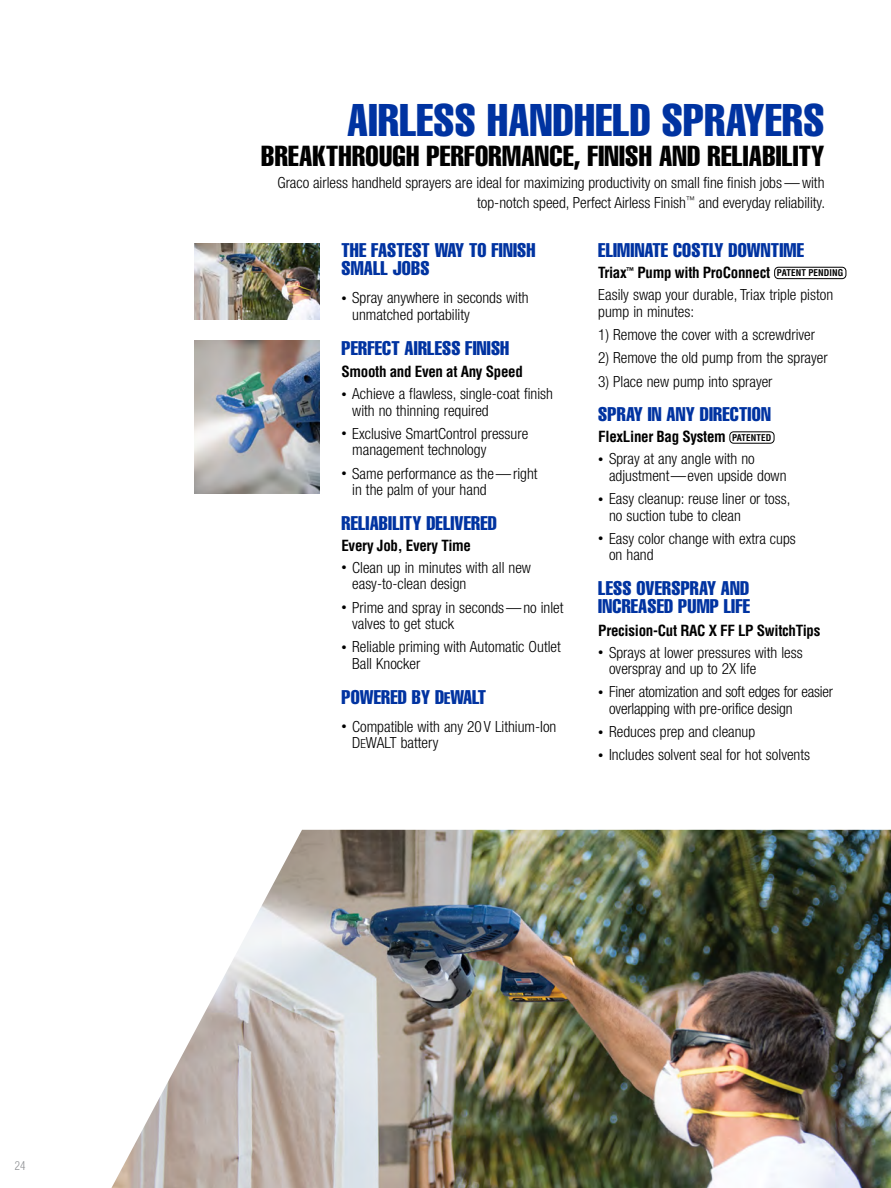
<style>
.page{position:relative;width:891px;height:1188px;background:#fff}
.page>*{position:absolute;margin:0;border:0;box-sizing:border-box;transform-origin:0 0}
.t1{font:45px "Helvetica LT Std Comp";letter-spacing:.01em;color:#0033a1}
.t2{font:28.5px "Helvetica LT Std Comp";letter-spacing:.01em;color:#000}
.t3{font:19.5px/18px "Helvetica LT Std Comp";letter-spacing:.01em;color:#0033a1}
.t4{font:300 condensed 15.3px/16.5px "Helvetica Neue LT Std";color:#000}
.t5{font:700 condensed 15px "Helvetica LT Std";letter-spacing:-.02em;color:#000}
.t6{font:300 condensed 12px "Helvetica LT Std";color:#939598}
.t7{font:700 condensed 9.15px "Helvetica LT Std";letter-spacing:.01em;color:#000}
.s1{font-size:10.5px}
.s2{font-size:16.5px}
.s3{font-size:12.3px}
</style>
<div class="page">
<img style="left:194px;top:243px;width:126px;height:76px">
<img style="left:194px;top:341px;width:126px;height:152px">
<div style="left:730px;top:432px;width:44px;height:12px;border:1px solid #000;border-radius:4px"></div>
<div style="left:774px;top:267px;width:72px;height:12px;border:1px solid #000;border-radius:4px"></div>
<img style="left:111px;top:830px;width:780px;height:358px">
<p class="t6" style="left:15px;top:1158px;width:12px">24</p>
<h1 class="t1" style="left:347px;top:91px;width:479px">AIRLESS HANDHELD SPRAYERS</h1>
<h2 class="t2" style="left:261px;top:138px;width:565px">BREAKTHROUGH PERFORMANCE, FINISH AND RELIABILITY</h2>
<p class="t4" style="left:277px;top:173px;width:549px;line-height:19.5px;text-align:right">Graco airless handheld sprayers are ideal for maximizing productivity on small fine finish jobs — with top-notch speed, Perfect Airless Finish<sup>™</sup> and everyday reliability.</p>
<p class="t3" style="left:341px;top:241px;width:196px">THE FASTEST WAY TO FINISH<br>SMALL JOBS</p>
<p class="t4" style="left:352px;top:290px;width:178px;text-indent:-11px"><span class="s1">•</span> Spray anywhere in seconds with unmatched portability</p>
<p class="t3" style="left:341px;top:339px;width:169px">PERFECT AIRLESS FINISH</p>
<p class="t5" style="left:341px;top:362px;width:183px">Smooth and Even at Any Speed</p>
<p class="t4" style="left:352px;top:385px;width:202px;text-indent:-11px"><span class="s1">•</span> Achieve a flawless, single-coat finish with no thinning required</p>
<p class="t4" style="left:352px;top:425px;width:178px;text-indent:-11px"><span class="s1">•</span> Exclusive SmartControl pressure management technology</p>
<p class="t4" style="left:352px;top:465px;width:187px;text-indent:-11px"><span class="s1">•</span> Same performance as the — right in the palm of your hand</p>
<p class="t3" style="left:341px;top:514px;width:157px">RELIABILITY DELIVERED</p>
<p class="t5" style="left:341px;top:536px;width:131px">Every Job, Every Time</p>
<p class="t4" style="left:352px;top:559px;width:180px;text-indent:-11px"><span class="s1">•</span> Clean up in minutes with all new easy-to-clean design</p>
<p class="t4" style="left:352px;top:599px;width:213px;text-indent:-11px"><span class="s1">•</span> Prime and spray in seconds — no inlet valves to get stuck</p>
<p class="t4" style="left:352px;top:639px;width:210px;text-indent:-11px"><span class="s1">•</span> Reliable priming with Automatic Outlet<br>Ball Knocker</p>
<p class="t3" style="left:341px;top:688px;width:146px">POWERED BY D<span class="s2">E</span>WALT</p>
<p class="t4" style="left:352px;top:718px;width:206px;text-indent:-11px"><span class="s1">•</span> Compatible with any 20 V Lithium-Ion<br>D<span class="s3">E</span>WALT battery</p>
<p class="t3" style="left:598px;top:241px;width:207px">ELIMINATE COSTLY DOWNTIME</p>
<p class="t5" style="left:598px;top:264px;width:173px">Triax<sup>™</sup> Pump with ProConnect</p>
<p class="t4" style="left:598px;top:287px;width:236px">Easily swap your durable, Triax triple piston pump in minutes:</p>
<p class="t4" style="left:598px;top:326px;width:218px">1) Remove the cover with a screwdriver</p>
<p class="t4" style="left:598px;top:349px;width:231px">2) Remove the old pump from the sprayer</p>
<p class="t4" style="left:598px;top:373px;width:176px">3) Place new pump into sprayer</p>
<p class="t3" style="left:598px;top:405px;width:174px">SPRAY IN ANY DIRECTION</p>
<p class="t5" style="left:598px;top:428px;width:129px">FlexLiner Bag System</p>
<p class="t4" style="left:609px;top:451px;width:179px;text-indent:-11px"><span class="s1">•</span> Spray at any angle with no adjustment— even upside down</p>
<p class="t4" style="left:609px;top:490px;width:183px;text-indent:-11px"><span class="s1">•</span> Easy cleanup: reuse liner or toss, no suction tube to clean</p>
<p class="t4" style="left:609px;top:530px;width:188px;text-indent:-11px"><span class="s1">•</span> Easy color change with extra cups on hand</p>
<p class="t3" style="left:598px;top:579px;width:153px">LESS OVERSPRAY AND<br>INCREASED PUMP LIFE</p>
<p class="t5" style="left:598px;top:621px;width:224px">Precision-Cut RAC X FF LP SwitchTips</p>
<p class="t4" style="left:609px;top:644px;width:195px;text-indent:-11px"><span class="s1">•</span> Sprays at lower pressures with less overspray and up to 2X life</p>
<p class="t4" style="left:609px;top:684px;width:225px;text-indent:-11px"><span class="s1">•</span> Finer atomization and soft edges for easier overlapping with pre-orifice design</p>
<p class="t4" style="left:598px;top:723px;width:159px"><span class="s1">•</span> Reduces prep and cleanup</p>
<p class="t4" style="left:598px;top:747px;width:213px"><span class="s1">•</span> Includes solvent seal for hot solvents</p>
<p class="t7" style="left:777px;top:267px;width:68px">PATENT PENDING</p>
<p class="t7" style="left:732px;top:432px;width:41px">PATENTED</p>
</div>
